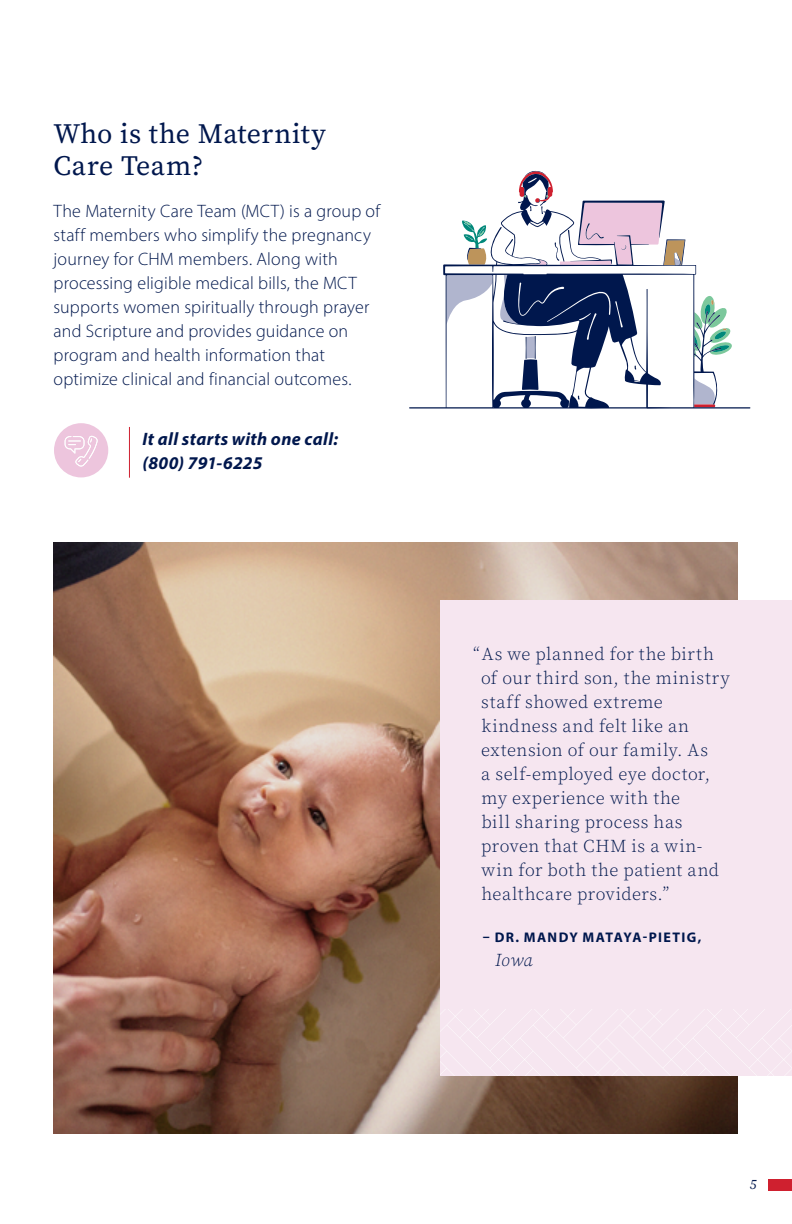
<style>
.page{position:relative;width:792px;height:1224px;background:#fff}
.page>*{position:absolute;margin:0;border:0;box-sizing:border-box;transform-origin:0 0}
.t1{font:28px/32px "Source Serif Variable";letter-spacing:.01em;color:#00174d}
.t2{font:300 18px/24px "Myriad Pro";letter-spacing:.01em;color:#00174d}
.t3{font:18px/24px "Source Serif Variable";letter-spacing:.03em;color:#00174d}
.t4{font:italic 700 18px/24px "Myriad Pro";letter-spacing:.02em;color:#00174d}
.t5{font:italic 18px "Source Serif Variable";color:#00174d}
.t6{font:700 14px "Myriad Pro";letter-spacing:.095em;color:#00174d}
.t7{font:italic 14px "Source Serif Variable";color:#00174d}
</style>
<div class="page">
<div style="left:768px;top:1179px;width:24px;height:12px;background:#cf202f"></div>
<img style="left:53px;top:543px;width:685px;height:591px">
<div style="left:441px;top:600px;width:351px;height:476px;background:#f6e6f0"></div>
<svg style="left:54px;top:423px;width:54px;height:54px"></svg>
<hr style="left:129px;top:427px;width:1px;height:51px;background:#cf202f">
<svg style="left:409px;top:170px;width:341px;height:239px"></svg>
<h1 class="t1" style="left:54px;top:118px;width:274px">Who is the Maternity<br>Care Team?</h1>
<p class="t2" style="left:54px;top:199px;width:328px">The Maternity Care Team (MCT) is a group of staff members who simplify the pregnancy journey for CHM members. Along with processing eligible medical bills, the MCT supports women spiritually through prayer and Scripture and provides guidance on program and health information that optimize clinical and financial outcomes.</p>
<p class="t4" style="left:143px;top:426px;width:197px">It all starts with one call: (800) 791-6225</p>
<p class="t3" style="left:481px;top:642px;width:250px;text-indent:-8px">“As we planned for the birth of our third son, the ministry staff showed extreme kindness and felt like an extension of our family. As<br>a self-employed eye doctor, my experience with the<br>bill sharing process has proven that CHM is a win&shy;win for both the patient and healthcare providers.”</p>
<p class="t6" style="left:483px;top:929px;width:220px">– DR. MANDY MATAYA-PIETIG,</p>
<p class="t5" style="left:495px;top:948px;width:39px">Iowa</p>
<p class="t7" style="left:750px;top:1175px;width:9px">5</p>
</div>
